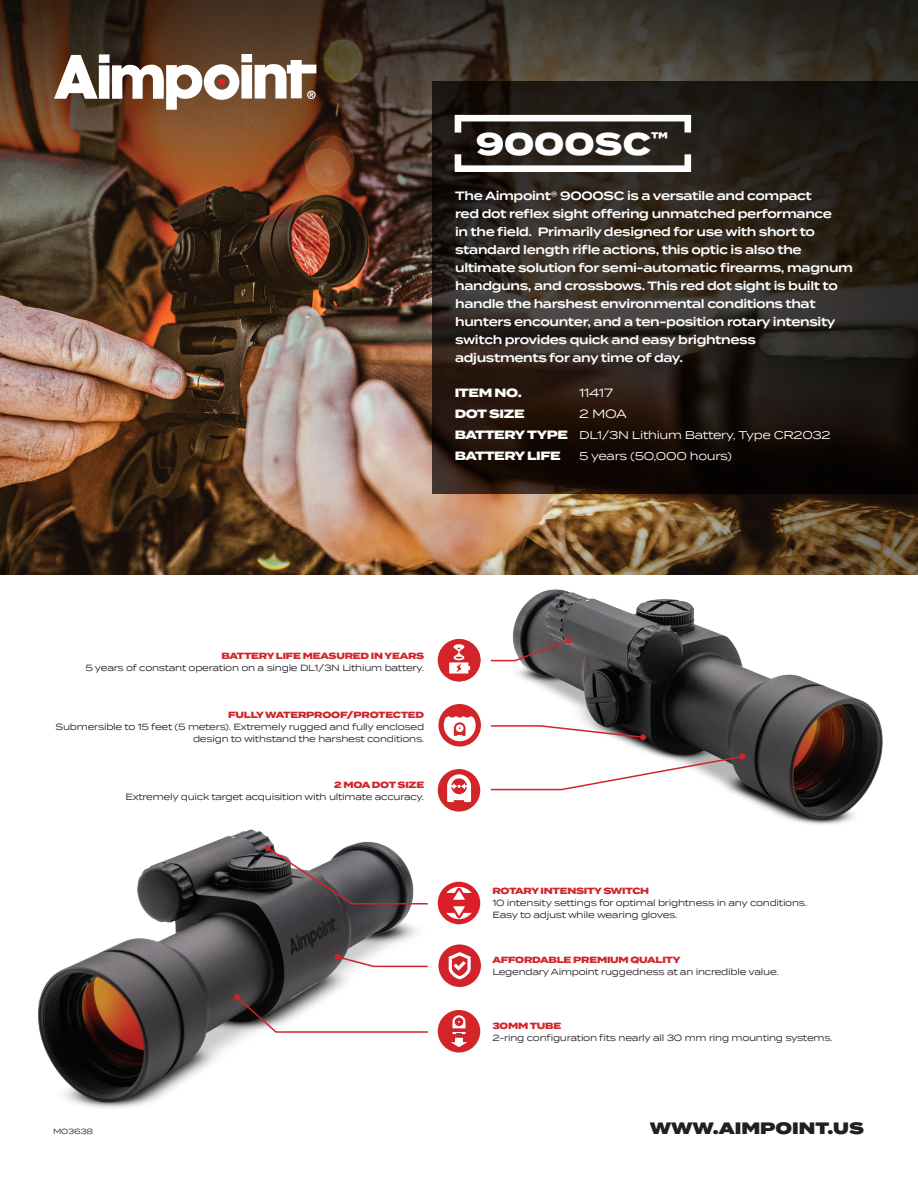
<style>
.page{position:relative;width:918px;height:1188px;background:#fff}
.page>*{position:absolute;margin:0;border:0;box-sizing:border-box;transform-origin:0 0}
.t1{font:800 31.2px "Termina";color:#fff}
.t2{font:900 16.5px "Termina";color:#231f20}
.t3{font:600 12px/18px "Termina";letter-spacing:-.03em;color:#fff}
.t4{font:800 12px "Termina";letter-spacing:-.03em;color:#fff}
.t5{font:12px "Termina";letter-spacing:-.03em;color:#fff}
.t6{font:11.25px "Termina";letter-spacing:-.03em;color:#fff}
.t7{font:9px/12px "Termina";letter-spacing:-.03em;color:#231f20;text-align:right}
.t8{font:800 9px "Termina";letter-spacing:-.03em;color:#d1232a}
.t9{font:7.5px "Termina";letter-spacing:-.03em;color:#231f20}
.s1{font-weight:800;font-size:12px}
</style>
<div class="page">
<img style="left:0;top:0;width:918px;height:575px">
<svg style="left:54px;top:54px;width:262px;height:56px"></svg>
<svg style="left:432px;top:81px;width:486px;height:413px;background:#241d17"></svg>
<svg style="left:455px;top:115px;width:236px;height:57px"></svg>
<img style="left:494px;top:497px;width:411px;height:328px">
<img style="left:38px;top:829px;width:379px;height:279px">
<svg style="left:438px;top:639px;width:43px;height:42px"></svg>
<div style="left:438px;top:769px;width:42px;height:43px;background:#d3242a;border-radius:50%"></div>
<svg style="left:447px;top:774px;width:24px;height:28px"></svg>
<svg style="left:490px;top:724px;width:156px;height:16px"></svg>
<svg style="left:490px;top:637px;width:82px;height:25px"></svg>
<svg style="left:490px;top:754px;width:255px;height:37px"></svg>
<div style="left:438px;top:639px;width:42px;height:43px;background:#d3242a;border-radius:50%"></div>
<svg style="left:449px;top:644px;width:21px;height:30px"></svg>
<div style="left:438px;top:704px;width:43px;height:43px;background:#d3242a;border-radius:50%"></div>
<svg style="left:444px;top:716px;width:32px;height:25px"></svg>
<svg style="left:265px;top:845px;width:163px;height:60px"></svg>
<svg style="left:234px;top:994px;width:194px;height:40px"></svg>
<svg style="left:335px;top:954px;width:93px;height:14px"></svg>
<div style="left:438px;top:882px;width:42px;height:42px;background:#db1f28;border-radius:50%"></div>
<svg style="left:446px;top:887px;width:26px;height:13px"></svg>
<svg style="left:446px;top:906px;width:26px;height:13px"></svg>
<div style="left:438px;top:1010px;width:42px;height:43px;background:#d3242a;border-radius:50%"></div>
<svg style="left:451px;top:1015px;width:16px;height:32px"></svg>
<div style="left:438px;top:944px;width:43px;height:43px;background:#d1232a;border-radius:50%"></div>
<svg style="left:449px;top:952px;width:22px;height:27px"></svg>
<h1 class="t1" style="left:476px;top:121px;width:194px">9000SC<sup>™</sup></h1>
<p class="t3" style="left:455px;top:187px;width:399px">The Aimpoint® 9000SC is a versatile and compact<br>red dot reflex sight offering unmatched performance<br>in the field. Primarily designed for use with short to standard length rifle actions, this optic is also the ultimate solution for semi-automatic firearms, magnum handguns, and crossbows. This red dot sight is built to handle the harshest environmental conditions that hunters encounter, and a ten-position rotary intensity switch provides quick and easy brightness<br>adjustments for any time of day.</p>
<p class="t4" style="left:455px;top:383px;width:69px">ITEM NO.</p>
<p class="t5" style="left:579px;top:384px;width:35px">11417</p>
<p class="t4" style="left:455px;top:404px;width:72px">DOT SIZE</p>
<p class="t5" style="left:579px;top:405px;width:49px">2 MOA</p>
<p class="t6" style="left:455px;top:426px;width:378px"><span class="s1">BATTERY TYPE</span> DL1/3N Lithium Battery, Type CR2032</p>
<p class="t4" style="left:455px;top:446px;width:108px">BATTERY LIFE</p>
<p class="t6" style="left:579px;top:447px;width:154px">5 years (50,000 hours)</p>
<p class="t8" style="left:222px;top:649px;width:204px">BATTERY LIFE MEASURED IN YEARS</p>
<p class="t7" style="left:85px;top:661px;width:340px">5 years of constant operation on a single DL1/3N Lithium battery.</p>
<p class="t8" style="left:228px;top:708px;width:198px">FULLY WATERPROOF/PROTECTED</p>
<p class="t7" style="left:56px;top:721px;width:370px">Submersible to 15 feet (5 meters). Extremely rugged and fully enclosed design to withstand the harshest conditions.</p>
<p class="t8" style="left:334px;top:778px;width:92px">2 MOA DOT SIZE</p>
<p class="t7" style="left:126px;top:790px;width:300px">Extremely quick target acquisition with ultimate accuracy.</p>
<p class="t8" style="left:492px;top:885px;width:158px">ROTARY INTENSITY SWITCH</p>
<p class="t7" style="left:492px;top:897px;width:316px;text-align:left">10 intensity settings for optimal brightness in any conditions.<br>Easy to adjust while wearing gloves.</p>
<p class="t8" style="left:492px;top:953px;width:190px">AFFORDABLE PREMIUM QUALITY</p>
<p class="t7" style="left:492px;top:966px;width:288px">Legendary Aimpoint ruggedness at an incredible value.</p>
<p class="t8" style="left:492px;top:1019px;width:71px">30MM TUBE</p>
<p class="t7" style="left:492px;top:1031px;width:342px">2-ring configuration fits nearly all 30 mm ring mounting systems.</p>
<p class="t9" style="left:53px;top:1126px;width:41px">M03638</p>
<h2 class="t2" style="left:650px;top:1116px;width:216px">WWW.AIMPOINT.US</h2>
</div>
